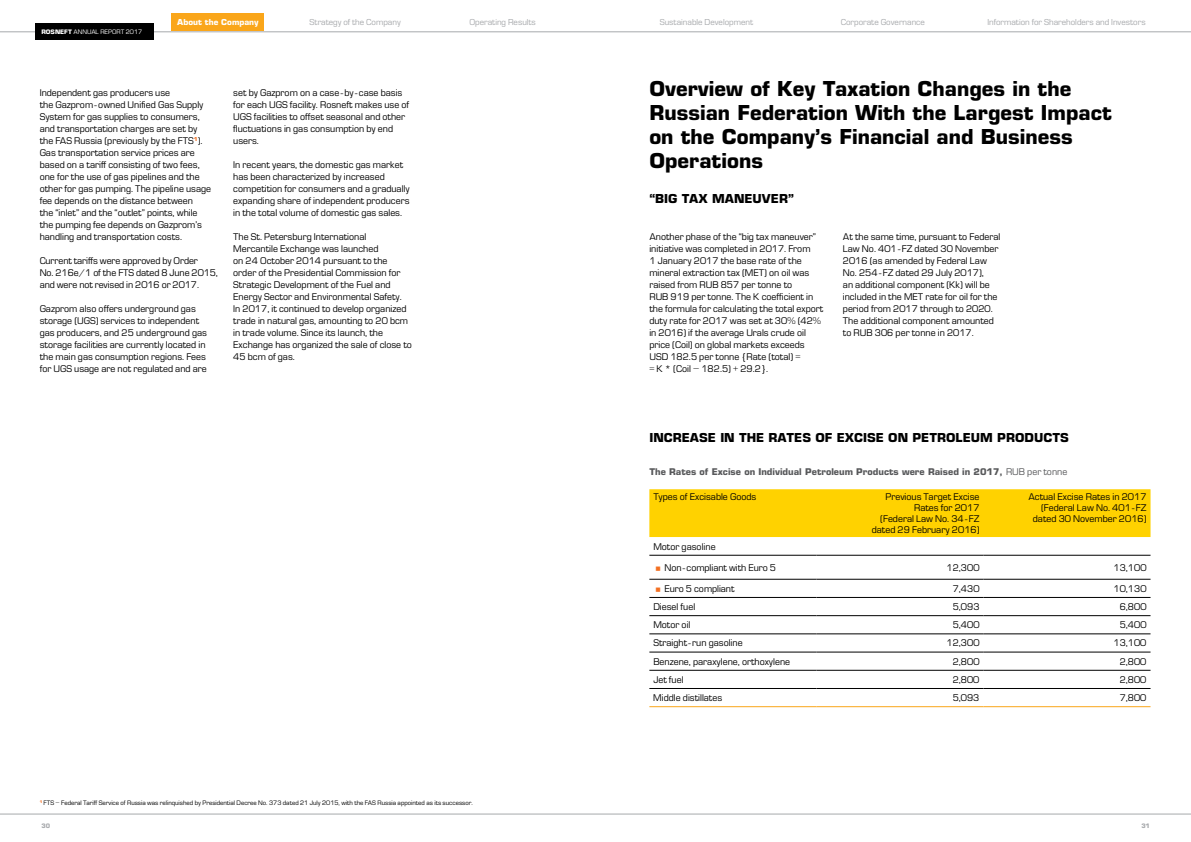
<style>
.page{position:relative;width:1191px;height:842px;background:#fff}
.page>*{position:absolute;margin:0;border:0;box-sizing:border-box;transform-origin:0 0}
.t1{font:700 26px "Europe C";color:#f36f21}
.t2{font:700 20px/24px "Europe C";color:#000}
.t3{font:700 12px "Europe C";color:#000}
.t4{font:9px/12px "Europe C";color:#000}
.t5{font:700 9px "Europe C";color:#58595b}
.t6{font:8px "Europe C";color:#a7a9ac}
.t7{font:700 8px "Europe C";color:#fff}
.t8{font:6px "Europe C";color:#000}
.t9{font:6px "Europe C";color:#fff}
.t10{font:700 6px "Europe C";color:#a7a9ac}
.s1{font-weight:700}
.s2{font-weight:400}
</style>
<div class="page">
<hr style="left:0;top:814px;width:1191px;height:1px;background:#a7a9ac">
<hr style="left:0;top:32px;width:1191px;height:1px;background:#a7a9ac">
<div style="left:171px;top:13px;width:93px;height:18px;background:#faa61a"></div>
<div style="left:36px;top:24px;width:118px;height:16px;background:#000"></div>
<div style="left:649px;top:489px;width:501px;height:48px;background:#ffd200"></div>
<hr style="left:649px;top:579px;width:167px;height:1px;background:#000">
<hr style="left:816px;top:579px;width:167px;height:1px;background:#000">
<hr style="left:983px;top:579px;width:167px;height:1px;background:#000">
<hr style="left:649px;top:597px;width:167px;height:1px;background:#000">
<hr style="left:816px;top:597px;width:167px;height:1px;background:#000">
<hr style="left:649px;top:555px;width:167px;height:1px;background:#000">
<hr style="left:816px;top:555px;width:167px;height:1px;background:#000">
<hr style="left:983px;top:555px;width:167px;height:1px;background:#000">
<hr style="left:649px;top:688px;width:167px;height:1px;background:#000">
<hr style="left:816px;top:688px;width:167px;height:1px;background:#000">
<hr style="left:983px;top:688px;width:167px;height:1px;background:#000">
<hr style="left:649px;top:706px;width:167px;height:1px;background:#faa61a">
<hr style="left:816px;top:706px;width:167px;height:1px;background:#faa61a">
<hr style="left:983px;top:706px;width:167px;height:1px;background:#faa61a">
<hr style="left:983px;top:597px;width:167px;height:1px;background:#000">
<hr style="left:649px;top:615px;width:167px;height:1px;background:#000">
<hr style="left:816px;top:615px;width:167px;height:1px;background:#000">
<hr style="left:983px;top:615px;width:167px;height:1px;background:#000">
<hr style="left:649px;top:634px;width:167px;height:1px;background:#000">
<hr style="left:816px;top:634px;width:167px;height:1px;background:#000">
<hr style="left:983px;top:634px;width:167px;height:1px;background:#000">
<hr style="left:649px;top:652px;width:167px;height:1px;background:#000">
<hr style="left:816px;top:652px;width:167px;height:1px;background:#000">
<hr style="left:983px;top:652px;width:167px;height:1px;background:#000">
<hr style="left:649px;top:670px;width:167px;height:1px;background:#000">
<hr style="left:816px;top:670px;width:167px;height:1px;background:#000">
<hr style="left:983px;top:670px;width:167px;height:1px;background:#000">
<p class="t9" style="left:41px;top:29px;width:102px"><span class="s1">ROSNEFT</span> ANNUAL REPORT 2017</p>
<p class="t7" style="left:177px;top:17px;width:83px">About the Company</p>
<p class="t6" style="left:309px;top:17px;width:93px">Strategy of the Company</p>
<p class="t6" style="left:659px;top:17px;width:95px">Sustainable Development</p>
<p class="t6" style="left:469px;top:17px;width:68px">Operating Results</p>
<p class="t6" style="left:840px;top:17px;width:86px">Corporate Governance</p>
<p class="t6" style="left:987px;top:17px;width:160px">Information for Shareholders and Investors</p>
<p class="t4" style="left:40px;top:87px;width:173px">Independent gas producers use<br>the Gazprom-owned Unified Gas Supply System for gas supplies to consumers, and transportation charges are set by the FAS Russia (previously by the FTS<sup>1</sup>).<br>Gas transportation service prices are based on a tariff consisting of two fees, one for the use of gas pipelines and the other for gas pumping. The pipeline usage fee depends on the distance between<br>the “inlet” and the “outlet” points, while the pumping fee depends on Gazprom’s handling and transportation costs.</p>
<p class="t4" style="left:40px;top:255px;width:180px">Current tariffs were approved by Order<br>No. 216e/1 of the FTS dated 8 June 2015, and were not revised in 2016 or 2017.</p>
<p class="t4" style="left:40px;top:303px;width:169px">Gazprom also offers underground gas storage (UGS) services to independent gas producers, and 25 underground gas storage facilities are currently located in the main gas consumption regions. Fees for UGS usage are not regulated and are</p>
<p class="t4" style="left:233px;top:87px;width:177px">set by Gazprom on a case-by-case basis for each UGS facility. Rosneft makes use of UGS facilities to offset seasonal and other fluctuations in gas consumption by end users.</p>
<p class="t4" style="left:233px;top:159px;width:178px">In recent years, the domestic gas market has been characterized by increased competition for consumers and a gradually expanding share of independent producers in the total volume of domestic gas sales.</p>
<p class="t4" style="left:233px;top:231px;width:180px">The St. Petersburg International Mercantile Exchange was launched<br>on 24 October 2014 pursuant to the order of the Presidential Commission for Strategic Development of the Fuel and Energy Sector and Environmental Safety.<br>In 2017, it continued to develop organized trade in natural gas, amounting to 20 bcm in trade volume. Since its launch, the Exchange has organized the sale of close to 45 bcm of gas.</p>
<p class="t8" style="left:40px;top:799px;width:434px"><sup>1</sup> FTS – Federal Tariff Service of Russia was relinquished by Presidential Decree No. 373 dated 21 July 2015, with the FAS Russia appointed as its successor.</p>
<h2 class="t2" style="left:649px;top:77px;width:464px">Overview of Key Taxation Changes in the Russian Federation With the Largest Impact on the Company’s Financial and Business Operations</h2>
<h3 class="t3" style="left:649px;top:191px;width:146px">“BIG TAX MANEUVER”</h3>
<p class="t4" style="left:649px;top:231px;width:176px">Another phase of the “big tax maneuver” initiative was completed in 2017. From<br>1 January 2017 the base rate of the mineral extraction tax (MET) on oil was raised from RUB 857 per tonne to<br>RUB 919 per tonne. The K coefficient in the formula for calculating the total export duty rate for 2017 was set at 30% (42% in 2016) if the average Urals crude oil price (Coil) on global markets exceeds USD 182.5 per tonne {Rate (total) =<br>= K * (Coil – 182.5) + 29.2}.</p>
<p class="t4" style="left:843px;top:231px;width:159px">At the same time, pursuant to Federal Law No. 401-FZ dated 30 November 2016 (as amended by Federal Law No. 254-FZ dated 29 July 2017),<br>an additional component (Kk) will be included in the MET rate for oil for the period from 2017 through to 2020.<br>The additional component amounted to RUB 306 per tonne in 2017.</p>
<h3 class="t3" style="left:649px;top:430px;width:421px">INCREASE IN THE RATES OF EXCISE ON PETROLEUM PRODUCTS</h3>
<p class="t5" style="left:649px;top:466px;width:419px">The Rates of Excise on Individual Petroleum Products were Raised in 2017, <span class="s2">RUB per tonne</span></p>
<p class="t4" style="left:653px;top:491px;width:104px">Types of Excisable Goods</p>
<p class="t4" style="left:871px;top:492px;width:109px;line-height:10.8px;text-align:right">Previous Target Excise<br>Rates for 2017<br>(Federal Law No. 34-FZ dated 29 February 2016)</p>
<p class="t4" style="left:1028px;top:492px;width:120px;line-height:10.8px;text-align:right">Actual Excise Rates in 2017 (Federal Law No. 401-FZ dated 30 November 2016)</p>
<p class="t4" style="left:653px;top:540px;width:64px">Motor gasoline</p>
<h1 class="t1" style="left:653px;top:550px;width:11px">··</h1>
<p class="t4" style="left:664px;top:561px;width:113px">Non-compliant with Euro 5</p>
<p class="t4" style="left:946px;top:561px;width:34px">12,300</p>
<p class="t4" style="left:1113px;top:561px;width:34px">13,100</p>
<h1 class="t1" style="left:653px;top:572px;width:11px">··</h1>
<p class="t4" style="left:664px;top:583px;width:72px">Euro 5 compliant</p>
<p class="t4" style="left:952px;top:583px;width:28px">7,430</p>
<p class="t4" style="left:1113px;top:583px;width:34px">10,130</p>
<p class="t4" style="left:653px;top:601px;width:43px">Diesel fuel</p>
<p class="t4" style="left:952px;top:601px;width:28px">5,093</p>
<p class="t4" style="left:1119px;top:601px;width:28px">6,800</p>
<p class="t4" style="left:653px;top:619px;width:39px">Motor oil</p>
<p class="t4" style="left:952px;top:619px;width:28px">5,400</p>
<p class="t4" style="left:1119px;top:619px;width:28px">5,400</p>
<p class="t4" style="left:653px;top:637px;width:91px">Straight-run gasoline</p>
<p class="t4" style="left:946px;top:637px;width:34px">12,300</p>
<p class="t4" style="left:1113px;top:637px;width:34px">13,100</p>
<p class="t4" style="left:653px;top:655px;width:138px">Benzene, paraxylene, orthoxylene</p>
<p class="t4" style="left:952px;top:655px;width:28px">2,800</p>
<p class="t4" style="left:1119px;top:655px;width:28px">2,800</p>
<p class="t4" style="left:653px;top:674px;width:32px">Jet fuel</p>
<p class="t4" style="left:952px;top:674px;width:28px">2,800</p>
<p class="t4" style="left:1119px;top:674px;width:28px">2,800</p>
<p class="t4" style="left:653px;top:692px;width:70px">Middle distillates</p>
<p class="t4" style="left:952px;top:692px;width:28px">5,093</p>
<p class="t4" style="left:1119px;top:692px;width:28px">7,800</p>
<p class="t10" style="left:41px;top:822px;width:10px">30</p>
<p class="t10" style="left:1141px;top:822px;width:10px">31</p>
</div>
